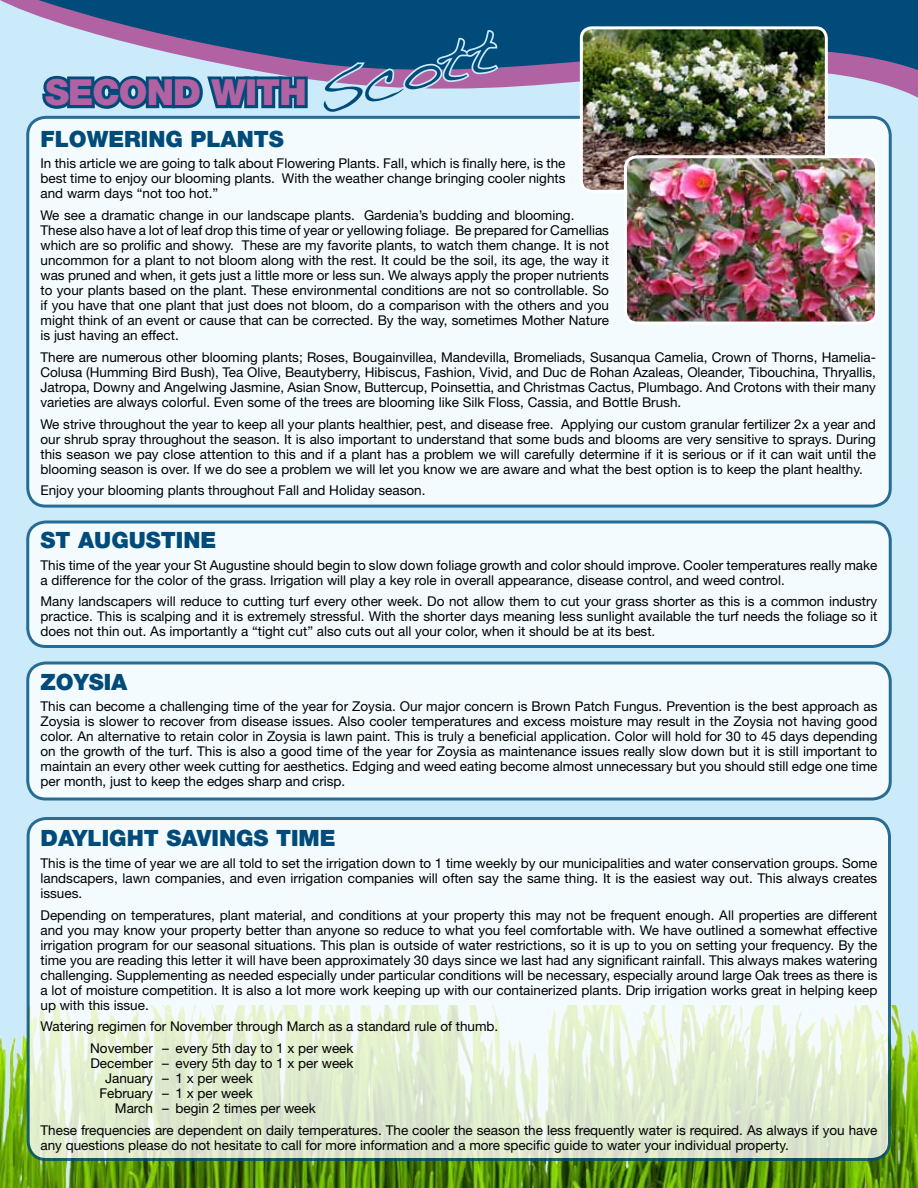
<style>
.page{position:relative;width:918px;height:1188px;background:#fff}
.page>*{position:absolute;margin:0;border:0;box-sizing:border-box;transform-origin:0 0}
.t1{font:49.05px "Dakota";color:#004b79;scale:1.11 1}
.t2{font:900 36px "Helvetica Neue LT Std";letter-spacing:-.025em;color:#b162a3}
.t3{font:900 22.5px "Helvetica Neue LT Std";color:#004b79}
.t4{font:13.5px/15px "Helvetica Neue LT Std";color:#000;text-align:justify}
</style>
<div class="page">
<div style="left:0;top:116px;width:918px;height:890px;background:#cbebfb"></div>
<svg style="left:1px;top:0;width:917px;height:116px;background:#4c78a1"></svg>
<svg style="left:0;top:0;width:1px;height:116px"></svg>
<div style="left:28px;top:117px;width:862px;height:389px;background:#f4fbfe;border-radius:18px"></div>
<div style="left:26px;top:116px;width:866px;height:392px;border:3px solid #004b79;border-radius:18px"></div>
<svg style="left:39px;top:19px;width:272px;height:102px;background:#6b8eb3"></svg>
<svg style="left:320px;top:2px;width:180px;height:114px;background:#5a85ab"></svg>
<img style="left:0;top:1006px;width:918px;height:182px">
<div style="left:28px;top:663px;width:862px;height:136px;background:#f4fbfe;border-radius:18px"></div>
<div style="left:26px;top:662px;width:866px;height:139px;border:3px solid #004b79;border-radius:18px"></div>
<div style="left:28px;top:522px;width:862px;height:124px;background:#f4fbfe;border-radius:18px"></div>
<div style="left:26px;top:520px;width:866px;height:128px;border:3px solid #004b79;border-radius:18px"></div>
<img style="left:581px;top:28px;width:245px;height:161px">
<div style="left:580px;top:26px;width:248px;height:167px;border:3px solid #fff;border-radius:10px"></div>
<img style="left:625px;top:157px;width:249px;height:164px">
<div style="left:624px;top:155px;width:254px;height:170px;border:3px solid #fff;border-radius:12px"></div>
<svg style="left:28px;top:819px;width:862px;height:340px;fill:#f4fbfe"></svg>
<div style="left:27px;top:817px;width:864px;height:344px;border:3px solid #004b79;border-radius:18px"></div>
<h2 class="t2" style="left:45px;top:71px;width:259px">SECOND WITH</h2>
<h1 class="t1" style="left:309px;top:67px;width:169px;rotate:-15deg">Scott</h1>
<h3 class="t3" style="left:40px;top:125px;width:31px">FLOWERING</h3>
<h3 class="t3" style="left:191px;top:125px;width:33px">PLANTS</h3>
<p class="t4" style="left:40px;top:156px;width:527px">In this article we are going to talk about Flowering Plants. Fall, which is finally here, is the best time to enjoy our blooming plants. With the weather change bringing cooler nights and warm days “not too hot.”</p>
<p class="t4" style="left:40px;top:208px;width:570px;text-align:left">We see a dramatic change in our landscape plants. Gardenia’s budding and blooming.<br>These also have a lot of leaf drop this time of year or yellowing foliage. Be prepared for Camellias which are so prolific and showy. These are my favorite plants, to watch them change. It is not uncommon for a plant to not bloom along with the rest. It could be the soil, its age, the way it was pruned and when, it gets just a little more or less sun. We always apply the proper nutrients to your plants based on the plant. These environmental conditions are not so controllable. So if you have that one plant that just does not bloom, do a comparison with the others and you might think of an event or cause that can be corrected. By the way, sometimes Mother Nature is just having an effect.</p>
<p class="t4" style="left:40px;top:349px;width:837px">There are numerous other blooming plants; Roses, Bougainvillea, Mandevilla, Bromeliads, Susanqua Camelia, Crown of Thorns, Hamelia-Colusa (Humming Bird Bush), Tea Olive, Beautyberry, Hibiscus, Fashion, Vivid, and Duc de Rohan Azaleas, Oleander, Tibouchina, Thryallis, Jatropa, Downy and Angelwing Jasmine, Asian Snow, Buttercup, Poinsettia, and Christmas Cactus, Plumbago. And Crotons with their many varieties are always colorful. Even some of the trees are blooming like Silk Floss, Cassia, and Bottle Brush.</p>
<p class="t4" style="left:40px;top:416px;width:837px">We strive throughout the year to keep all your plants healthier, pest, and disease free. Applying our custom granular fertilizer 2x a year and our shrub spray throughout the season. It is also important to understand that some buds and blooms are very sensitive to sprays. During this season we pay close attention to this and if a plant has a problem we will carefully determine if it is serious or if it can wait until the blooming season is over. If we do see a problem we will let you know we are aware and what the best option is to keep the plant healthy.</p>
<p class="t4" style="left:40px;top:483px;width:387px">Enjoy your blooming plants throughout Fall and Holiday season.</p>
<h3 class="t3" style="left:40px;top:526px;width:70px">ST AUGUSTINE</h3>
<p class="t4" style="left:40px;top:557px;width:838px">This time of the year your St Augustine should begin to slow down foliage growth and color should improve. Cooler temperatures really make a difference for the color of the grass. Irrigation will play a key role in overall appearance, disease control, and weed control.</p>
<p class="t4" style="left:40px;top:594px;width:838px">Many landscapers will reduce to cutting turf every other week. Do not allow them to cut your grass shorter as this is a common industry practice. This is scalping and it is extremely stressful. With the shorter days meaning less sunlight available the turf needs the foliage so it does not thin out. As importantly a “tight cut” also cuts out all your color, when it should be at its best.</p>
<h3 class="t3" style="left:40px;top:668px;width:31px">ZOYSIA</h3>
<p class="t4" style="left:40px;top:699px;width:838px">This can become a challenging time of the year for Zoysia. Our major concern is Brown Patch Fungus. Prevention is the best approach as Zoysia is slower to recover from disease issues. Also cooler temperatures and excess moisture may result in the Zoysia not having good color. An alternative to retain color in Zoysia is lawn paint. This is truly a beneficial application. Color will hold for 30 to 45 days depending on the growth of the turf. This is also a good time of the year for Zoysia as maintenance issues really slow down but it is still important to maintain an every other week cutting for aesthetics. Edging and weed eating become almost unnecessary but you should still edge one time per month, just to keep the edges sharp and crisp.</p>
<h3 class="t3" style="left:40px;top:825px;width:33px">DAYLIG</h3>
<h3 class="t3" style="left:127px;top:825px;width:71px">HT SAVINGS</h3>
<h3 class="t3" style="left:276px;top:825px;width:31px">TIME</h3>
<p class="t4" style="left:40px;top:855px;width:838px">This is the time of year we are all told to set the irrigation down to 1 time weekly by our municipalities and water conservation groups. Some landscapers, lawn companies, and even irrigation companies will often say the same thing. It is the easiest way out. This always creates issues.</p>
<p class="t4" style="left:40px;top:907px;width:839px">Depending on temperatures, plant material, and conditions at your property this may not be frequent enough. All properties are different and you may know your property better than anyone so reduce to what you feel comfortable with. We have outlined a somewhat effective irrigation program for our seasonal situations. This plan is outside of water restrictions, so it is up to you on setting your frequency. By the time you are reading this letter it will have been approximately 30 days since we last had any significant rainfall. This always makes watering challenging. Supplementing as needed especially under particular conditions will be necessary, especially around large Oak trees as there is a lot of moisture competition. It is also a lot more work keeping up with our containerized plants. Drip irrigation works great in helping keep up with this issue.</p>
<p class="t4" style="left:90px;top:1015px;width:410px;line-height:21.8px;text-indent:-50px">Watering regimen for November through March as a standard rule of thumb.<br>November – every 5th day to 1 x per week</p>
<p class="t4" style="left:90px;top:1056px;width:265px">December – every 5th day to 1 x per week</p>
<p class="t4" style="left:105px;top:1071px;width:149px">January – 1 x per week</p>
<p class="t4" style="left:99px;top:1086px;width:155px">February – 1 x per week</p>
<p class="t4" style="left:115px;top:1101px;width:202px">March – begin 2 times per week</p>
<p class="t4" style="left:40px;top:1122px;width:838px">These frequencies are dependent on daily temperatures. The cooler the season the less frequently water is required. As always if you have any questions please do not hesitate to call for more information and a more specific guide to water your individual property.</p>
</div>
